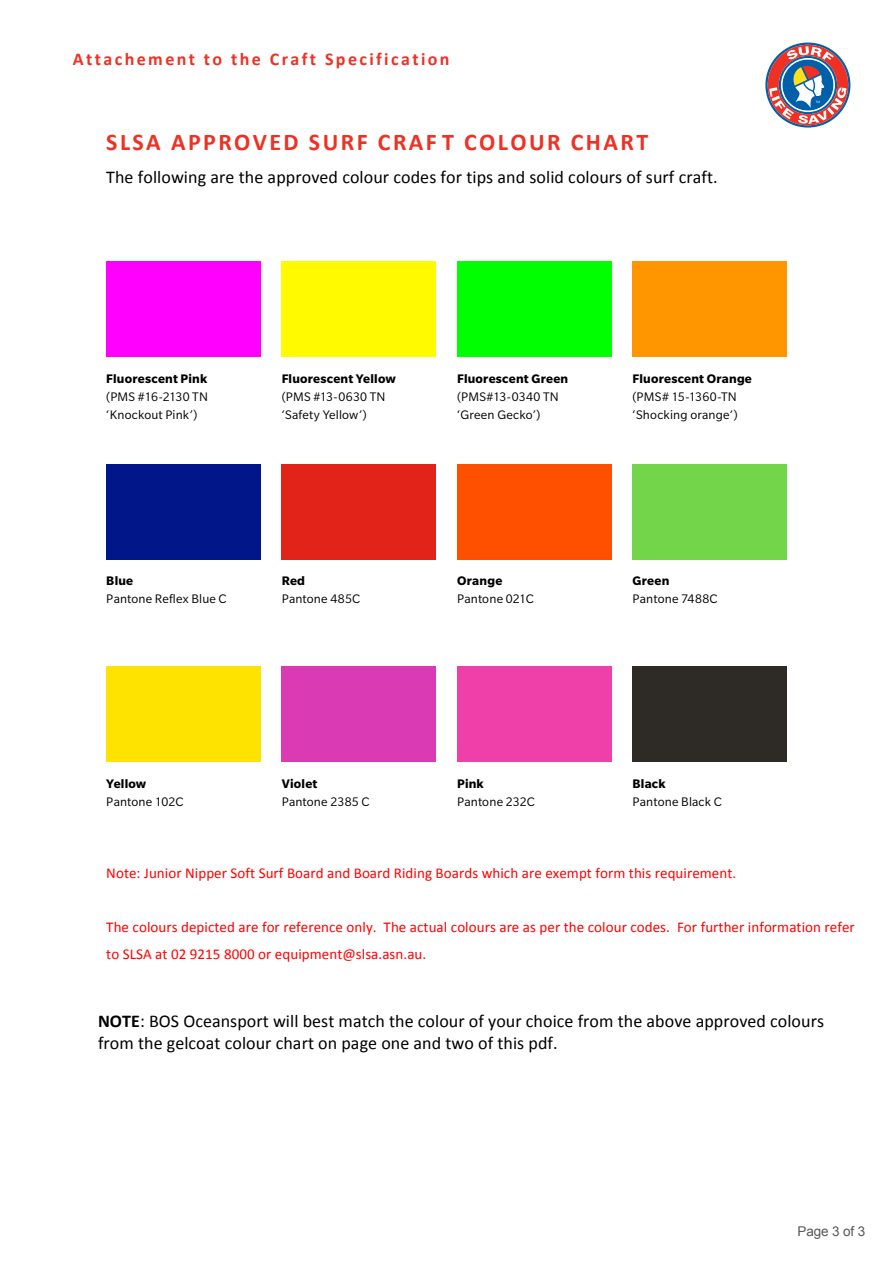
<style>
.page{position:relative;width:893px;height:1263px;background:#fff}
.page>*{position:absolute;margin:0;border:0;box-sizing:border-box;transform-origin:0 0}
.t1{font:700 24px "Calibri";letter-spacing:.1em;color:#ee3124}
.t2{font:18px/21.6px "Calibri";letter-spacing:.005em;color:#000}
.t3{font:700 18px "Calibri";letter-spacing:.135em;color:#ee3124}
.t4{font:15px/27px "Calibri";letter-spacing:.005em;color:#f00}
.t5{font:13.5px/18px "Slate Std";letter-spacing:.015em;color:#000}
.t6{font:700 13.5px "Slate Std";letter-spacing:.015em;color:#000}
.t7{font:13.5px "Arial";letter-spacing:-.01em;color:#58595b}
.s1{font-weight:700}
.s2{font-style:inherit}
</style>
<div class="page">
<div style="left:106px;top:261px;width:154px;height:96px;background:#f0f"></div>
<div style="left:282px;top:261px;width:154px;height:96px;background:#fffa00"></div>
<div style="left:457px;top:261px;width:154px;height:96px;background:#0f0"></div>
<div style="left:632px;top:261px;width:155px;height:96px;background:#ff9600"></div>
<div style="left:106px;top:464px;width:154px;height:96px;background:#001689"></div>
<div style="left:282px;top:464px;width:154px;height:96px;background:#e2231a"></div>
<div style="left:457px;top:464px;width:154px;height:96px;background:#ff5000"></div>
<div style="left:632px;top:464px;width:155px;height:96px;background:#72d54a"></div>
<div style="left:282px;top:666px;width:154px;height:96px;background:#da3ab3"></div>
<div style="left:457px;top:666px;width:154px;height:96px;background:#ef3fa9"></div>
<div style="left:632px;top:666px;width:155px;height:96px;background:#2e2a25"></div>
<div style="left:106px;top:666px;width:154px;height:96px;background:#fee300"></div>
<svg style="left:765px;top:43px;width:85px;height:85px"></svg>
<p class="t3" style="left:73px;top:46px;width:378px">Attachement to the Craft Specification</p>
<h1 class="t1" style="left:106px;top:125px;width:543px">SLSA APPROVED SURF CRAF T COLOUR CHART</h1>
<p class="t2" style="left:106px;top:166px;width:613px">The following are the approved colour codes for tips and solid colours of surf craft.</p>
<p class="t6" style="left:106px;top:371px;width:102px">Fluorescent Pink</p>
<p class="t5" style="left:106px;top:388px;width:103px">(PMS #16-2130 TN ‘Knockout Pink’)</p>
<p class="t6" style="left:282px;top:371px;width:116px">Fluorescent Yellow</p>
<p class="t5" style="left:282px;top:388px;width:105px">(PMS #13-0630 TN ‘Safety Yellow’)</p>
<p class="t6" style="left:457px;top:371px;width:113px">Fluorescent Green</p>
<p class="t5" style="left:457px;top:388px;width:103px">(PMS#13-0340 TN ‘Green Gecko’)</p>
<p class="t6" style="left:106px;top:574px;width:28px">Blue</p>
<p class="t5" style="left:106px;top:590px;width:122px">Pantone Reflex Blue C</p>
<p class="t6" style="left:282px;top:574px;width:25px">Red</p>
<p class="t5" style="left:282px;top:590px;width:80px">Pantone 485C</p>
<p class="t6" style="left:457px;top:574px;width:47px">Orange</p>
<p class="t5" style="left:457px;top:590px;width:78px">Pantone 021C</p>
<p class="t6" style="left:632px;top:371px;width:121px">Fluorescent Orange</p>
<p class="t5" style="left:632px;top:388px;width:106px">(PMS# 15-1360-TN ‘Shocking orange’)</p>
<p class="t6" style="left:632px;top:574px;width:38px">Green</p>
<p class="t5" style="left:632px;top:590px;width:87px">Pantone 7488C</p>
<p class="t6" style="left:106px;top:776px;width:42px">Yellow</p>
<p class="t5" style="left:106px;top:792px;width:79px">Pantone 102C</p>
<p class="t6" style="left:282px;top:776px;width:37px">Violet</p>
<p class="t5" style="left:282px;top:792px;width:89px">Pantone 2385 C</p>
<p class="t6" style="left:457px;top:776px;width:28px">Pink</p>
<p class="t5" style="left:457px;top:792px;width:79px">Pantone 232C</p>
<p class="t6" style="left:632px;top:776px;width:35px">Black</p>
<p class="t5" style="left:632px;top:792px;width:91px">Pantone Black C</p>
<p class="t4" style="left:106px;top:859px;width:631px">Note: Junior Nipper Soft Surf Board and Board Riding Boards which are exempt form this requirement.</p>
<p class="t4" style="left:106px;top:913px;width:750px">The colours depicted are for reference only. The actual colours are as per the colour codes. For further information refer to SLSA at 02 9215 8000 or equipment@slsa.asn.au.</p>
<p class="t2" style="left:98px;top:1010px;width:728px"><span class="s1">NOTE</span>: BOS Oceansport will best match the colour of your choice from the above approved colours from the gelcoat colour chart on page one and two of this pdf.</p>
<p class="t7" style="left:797px;top:1222px;width:69px">Page <span class="s2">3</span> of <span class="s2">3</span></p>
</div>
